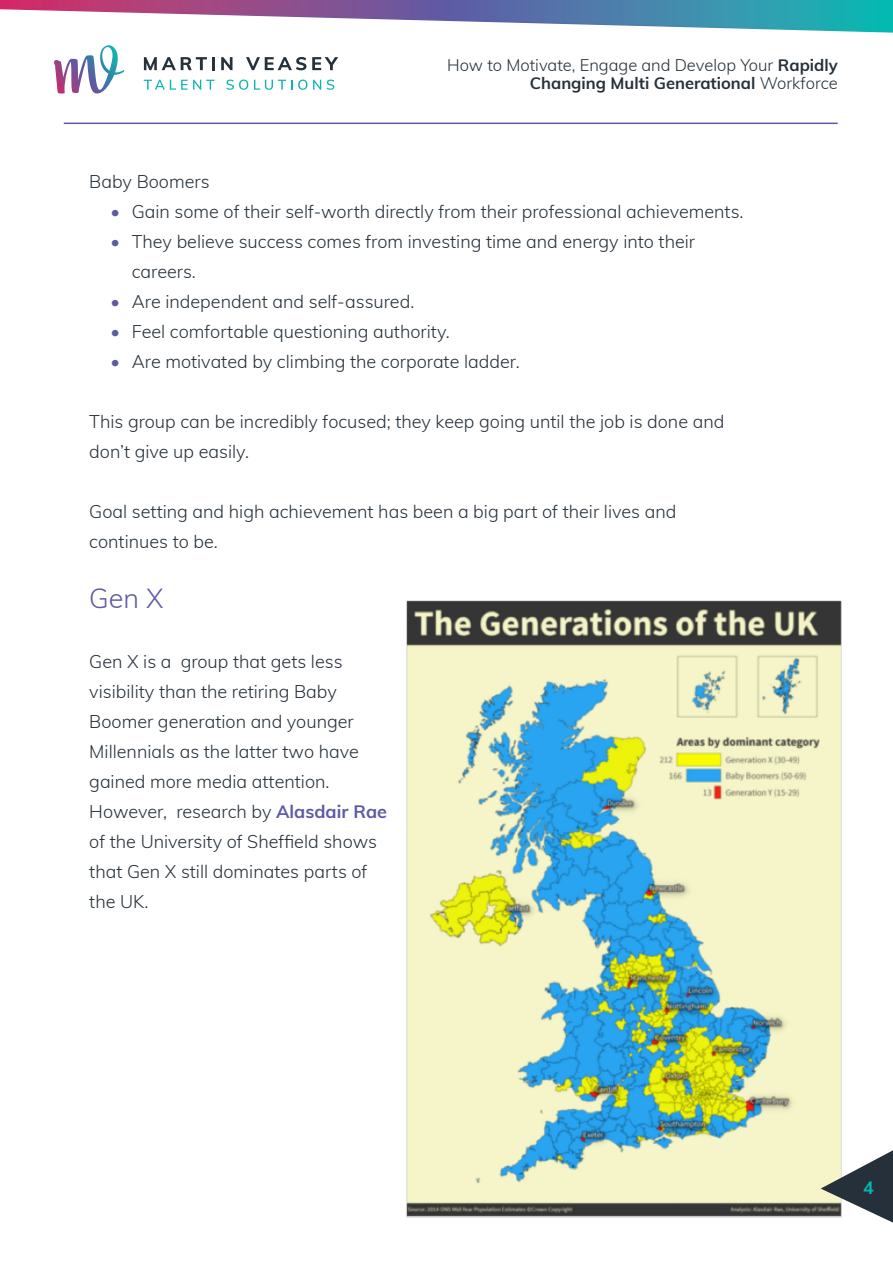
<style>
.page{position:relative;width:893px;height:1263px;background:#fff}
.page>*{position:absolute;margin:0;border:0;box-sizing:border-box;transform-origin:0 0}
.t1{font:300 27px "Muli";color:#5e5aa4}
.t2{font:300 18px/30px "Muli";color:#25303a}
.t3{font:700 18px "Muli";color:#03b9b1}
.t4{font:300 16.5px/18px "Muli";color:#25303a;text-align:right}
.s1{font-weight:700}
.s2{color:#5e5aa4}
.s3{font-weight:700;color:#5e5aa4}
</style>
<div class="page">
<img style="left:406px;top:600px;width:436px;height:618px">
<svg style="left:144px;top:57px;width:71px;height:13px"></svg>
<svg style="left:221px;top:57px;width:11px;height:13px"></svg>
<svg style="left:246px;top:57px;width:60px;height:13px"></svg>
<svg style="left:312px;top:57px;width:26px;height:13px"></svg>
<svg style="left:144px;top:80px;width:70px;height:10px"></svg>
<svg style="left:226px;top:80px;width:22px;height:10px"></svg>
<svg style="left:254px;top:80px;width:53px;height:10px"></svg>
<svg style="left:313px;top:80px;width:8px;height:10px"></svg>
<svg style="left:327px;top:80px;width:7px;height:10px"></svg>
<svg style="left:54px;top:45px;width:71px;height:49px"></svg>
<hr style="left:64px;top:123px;width:774px;height:1px;background:#5e5aa4">
<svg style="left:821px;top:1150px;width:72px;height:72px"></svg>
<svg style="left:0;top:0;width:893px;height:33px"></svg>
<p class="t4" style="left:447px;top:55px;width:392px">How to Motivate, Engage and Develop Your <span class="s1">Rapidly<br>Changing Multi Generational</span> Workforce</p>
<p class="t2" style="left:89px;top:166px;width:122px">Baby Boomers</p>
<p class="t2" style="left:111px;top:196px;width:634px"><span class="s2">•</span> Gain some of their self-worth directly from their professional achievements.</p>
<p class="t2" style="left:132px;top:226px;width:565px;text-indent:-21px"><span class="s2">•</span> They believe success comes from investing time and energy into their careers.</p>
<p class="t2" style="left:111px;top:286px;width:305px"><span class="s2">•</span> Are independent and self-assured.</p>
<p class="t2" style="left:111px;top:316px;width:341px"><span class="s2">•</span> Feel comfortable questioning authority.</p>
<p class="t2" style="left:111px;top:346px;width:411px"><span class="s2">•</span> Are motivated by climbing the corporate ladder.</p>
<p class="t2" style="left:89px;top:406px;width:637px">This group can be incredibly focused; they keep going until the job is done and don’t give up easily.</p>
<p class="t2" style="left:89px;top:496px;width:589px">Goal setting and high achievement has been a big part of their lives and continues to be.</p>
<p class="t1" style="left:89px;top:579px;width:76px">Gen X</p>
<p class="t2" style="left:89px;top:646px;width:299px">Gen X is a group that gets less visibility than the retiring Baby<br>Boomer generation and younger<br>Millennials as the latter two have gained more media attention.<br>However, research by <span class="s3">Alasdair Rae </span>of the University of Sheffield shows that Gen X still dominates parts of the UK.</p>
<p class="t3" style="left:863px;top:1174px;width:12px">4</p>
</div>
